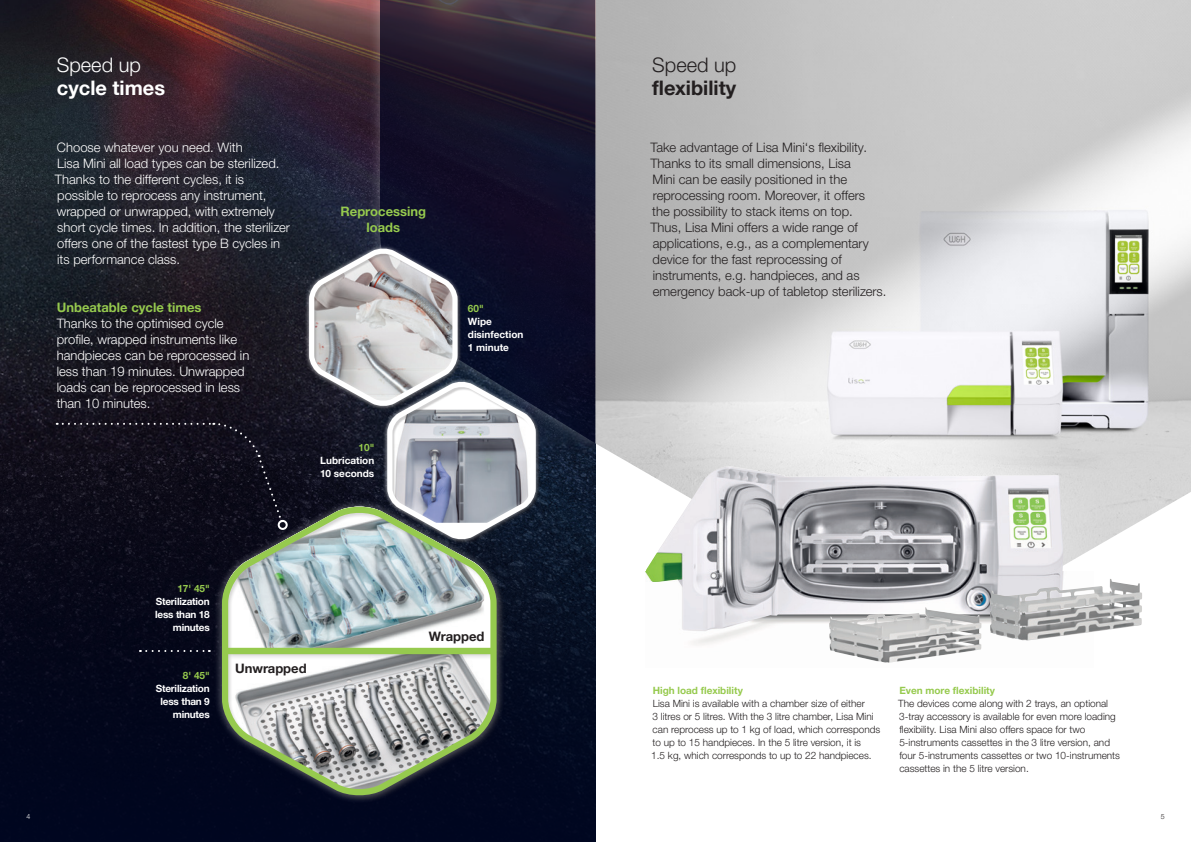
<style>
.page{position:relative;width:1191px;height:842px;background:#fff}
.page>*{position:absolute;margin:0;border:0;box-sizing:border-box;transform-origin:0 0}
.t1{font:700 20px "Helvetica Neue World 75";color:#231f20}
.t2{font:700 20px "Helvetica Neue World 75";color:#fff}
.t3{font:20px "Helvetica Neue World 45 Lt";color:#fff}
.t4{font:20px "Helvetica Neue World 45 Lt";color:#231f20}
.t5{font:13px/16px "Helvetica Neue World 45 Lt";color:#fff}
.t6{font:13px/16px "Helvetica Neue World 45 Lt";color:#231f20}
.t7{font:700 13px/16px "Helvetica Neue World 75";color:#96ca4e;text-align:center}
.t8{font:700 13px "Helvetica Neue World 75";color:#231f20}
.t9{font:10px/13px "Helvetica Neue World 45 Lt";color:#231f20}
.t10{font:700 10px/13px "Helvetica Neue World 75";letter-spacing:-.02em;color:#fff;text-align:right}
.t11{font:700 10px "Helvetica Neue World 75";color:#96ca4e}
.t12{font:700 10px/13px "Helvetica Neue World 75";color:#fff}
.t13{font:7px "Helvetica Neue World 45 Lt";color:#fff}
.t14{font:7px "Helvetica Neue World 45 Lt";color:#231f20}
</style>
<div class="page">
<img style="left:686px;top:630px;width:344px;height:18px">
<img style="left:0;top:0;width:367px;height:291px">
<svg style="left:0;top:291px;width:595px;height:551px;background:#060b1f"></svg>
<div style="left:367px;top:0;width:242px;height:455px;background:#fff;opacity:.45"></div>
<svg style="left:380px;top:0;width:215px;height:443px;background:#1a152b"></svg>
<img style="left:595px;top:0;width:596px;height:617px">
<img style="left:645px;top:466px;width:418px;height:164px">
<img style="left:829px;top:607px;width:152px;height:56px">
<img style="left:990px;top:579px;width:152px;height:61px">
<div style="left:214px;top:498px;width:291px;height:305px;background:#fff;opacity:.45"></div>
<svg style="left:219px;top:652px;width:281px;height:150px;background:#868c8a"></svg>
<div style="left:226px;top:648px;width:265px;height:6px;background:#96ca4e"></div>
<svg style="left:57px;top:243px;width:481px;height:409px;background:#4d5058"></svg>
<div style="left:278px;top:520px;width:10px;height:10px;border:2px solid #fff;border-radius:50%"></div>
<h1 class="t3" style="left:57px;top:53px;width:86px">Speed up</h1>
<h1 class="t2" style="left:57px;top:76px;width:110px">cycle times</h1>
<p class="t5" style="left:55px;top:139px;width:237px">Choose whatever you need. With<br>Lisa Mini all load types can be sterilized.<br>Thanks to the different cycles, it is possible to reprocess any instrument, wrapped or unwrapped, with extremely short cycle times. In addition, the sterilizer offers one of the fastest type B cycles in its performance class.</p>
<h2 class="t7" style="left:57px;top:299px;width:146px">Unbeatable cycle times</h2>
<h2 class="t5" style="left:57px;top:315px;width:194px">Thanks to the optimised cycle profile, wrapped instruments like handpieces can be reprocessed in less than 19 minutes. Unwrapped loads can be reprocessed in less than 10 minutes.</h2>
<h2 class="t7" style="left:340px;top:203px;width:87px">Reprocessing loads</h2>
<p class="t11" style="left:358px;top:442px;width:17px">10"</p>
<p class="t12" style="left:320px;top:454px;width:56px">Lubrication<br>10 seconds</p>
<p class="t11" style="left:468px;top:302px;width:17px">60"</p>
<p class="t12" style="left:468px;top:315px;width:57px">Wipe disinfection<br>1 minute</p>
<p class="t11" style="left:177px;top:582px;width:34px">17' 45"</p>
<p class="t10" style="left:155px;top:595px;width:56px">Sterilization less than 18 minutes</p>
<p class="t11" style="left:183px;top:670px;width:28px">8' 45"</p>
<p class="t10" style="left:156px;top:682px;width:55px">Sterilization less than 9 minutes</p>
<h2 class="t8" style="left:235px;top:661px;width:73px">Unwrapped</h2>
<h2 class="t8" style="left:429px;top:629px;width:57px">Wrapped</h2>
<h1 class="t4" style="left:652px;top:53px;width:86px">Speed up</h1>
<h1 class="t1" style="left:652px;top:76px;width:85px">flexibility</h1>
<p class="t6" style="left:650px;top:139px;width:238px">Take advantage of Lisa Mini‘s flexibility.<br>Thanks to its small dimensions, Lisa<br>Mini can be easily positioned in the reprocessing room. Moreover, it offers<br>the possibility to stack items on top.<br>Thus, Lisa Mini offers a wide range of applications, e.g., as a complementary device for the fast reprocessing of instruments, e.g. handpieces, and as emergency back-up of tabletop sterilizers.</p>
<p class="t11" style="left:652px;top:684px;width:92px">High load flexibility</p>
<p class="t9" style="left:651px;top:697px;width:230px">Lisa Mini is available with a chamber size of either<br>3 litres or 5 litres. With the 3 litre chamber, Lisa Mini can reprocess up to 1 kg of load, which corresponds to up to 15 handpieces. In the 5 litre version, it is<br>1.5 kg, which corresponds to up to 22 handpieces.</p>
<p class="t11" style="left:899px;top:684px;width:97px">Even more flexibility</p>
<p class="t9" style="left:898px;top:697px;width:223px">The devices come along with 2 trays, an optional 3-tray accessory is available for even more loading flexibility. Lisa Mini also offers space for two 5-instruments cassettes in the 3 litre version, and four 5-instruments cassettes or two 10-instruments cassettes in the 5 litre version.</p>
<p class="t13" style="left:26px;top:812px;width:5px">4</p>
<p class="t14" style="left:1160px;top:812px;width:5px">5</p>
</div>
